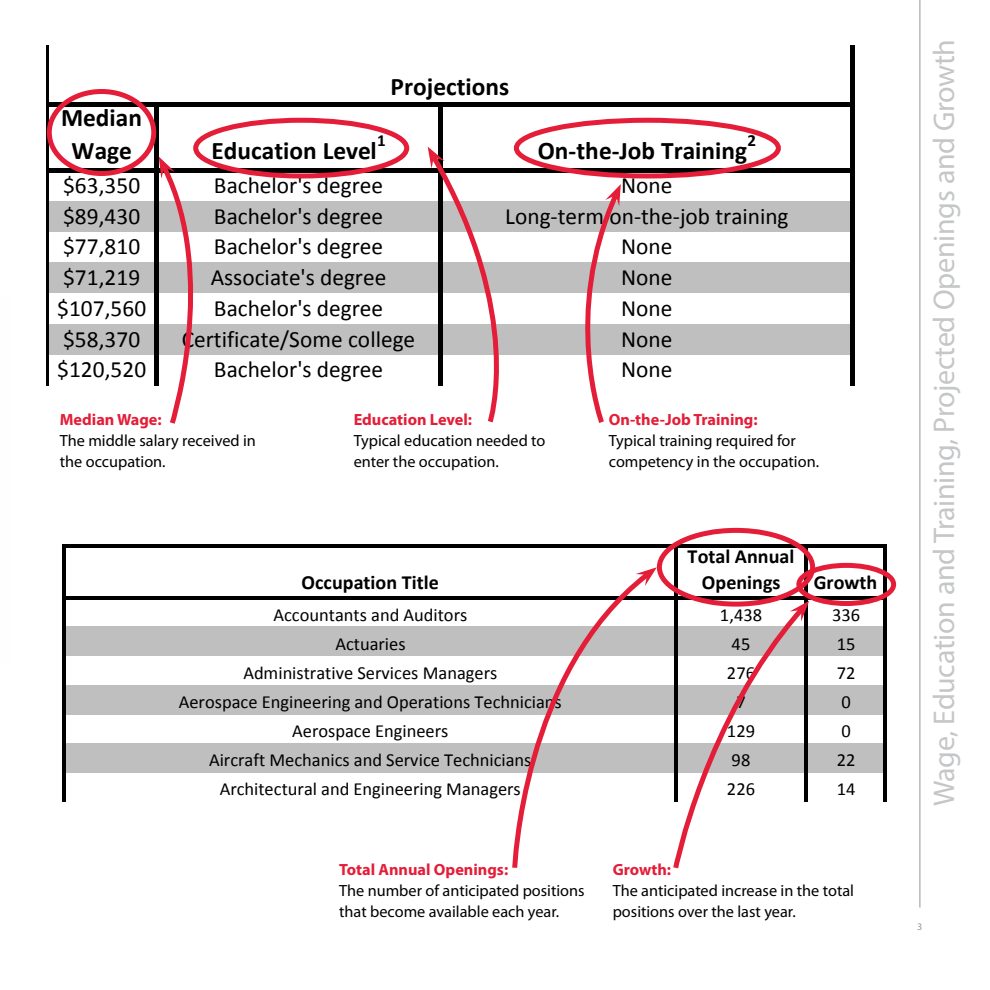
<style>
.page{position:relative;width:990px;height:990px;background:#fff}
.page>*{position:absolute;margin:0;border:0;box-sizing:border-box;transform-origin:0 0}
.t1{font:30px "Myriad Pro";letter-spacing:-.01em;color:#c4c6c8}
.t2{font:700 25.38px/33px "Calibri";color:#000;text-align:center}
.t3{font:23.38px "Calibri";color:#000}
.t4{font:700 20.12px/26.1px "Calibri";color:#000;text-align:center}
.t5{font:18.5px "Calibri";color:#000}
.t6{font:700 17px "Calibri";color:#000}
.t7{font:16.25px/21.2px "Myriad Pro";color:#000}
.t8{font:700 16.25px "Myriad Pro";color:#e41d38}
.t9{font:10px "Myriad Pro";color:#939598}
</style>
<div class="page">
<hr style="left:920px;top:0;width:1px;height:908px;background:#939598">
<div style="left:65px;top:627px;width:820px;height:29px;background:#bfbfbf"></div>
<div style="left:65px;top:685px;width:820px;height:29px;background:#bfbfbf"></div>
<div style="left:65px;top:743px;width:820px;height:30px;background:#bfbfbf"></div>
<hr style="left:63px;top:544px;width:3px;height:258px;background:#000">
<hr style="left:675px;top:547px;width:3px;height:255px;background:#000">
<hr style="left:804px;top:547px;width:3px;height:255px;background:#000">
<hr style="left:884px;top:547px;width:3px;height:255px;background:#000">
<hr style="left:66px;top:544px;width:821px;height:3px;background:#000">
<hr style="left:66px;top:596px;width:821px;height:3px;background:#000">
<div style="left:48px;top:201px;width:805px;height:31px;background:#bfbfbf"></div>
<div style="left:48px;top:262px;width:805px;height:31px;background:#bfbfbf"></div>
<div style="left:48px;top:324px;width:805px;height:31px;background:#bfbfbf"></div>
<hr style="left:47px;top:45px;width:2px;height:340px;background:#000">
<hr style="left:851px;top:45px;width:4px;height:340px;background:#000">
<hr style="left:154px;top:106px;width:4px;height:279px;background:#000">
<hr style="left:439px;top:106px;width:4px;height:279px;background:#000">
<hr style="left:49px;top:102px;width:806px;height:4px;background:#000">
<svg style="left:49px;top:168px;width:802px;height:4px;background:#30060b"></svg>
<div style="left:47px;top:89px;width:109px;height:87px;border:5px solid #e41d38;border-radius:50%"></div>
<div style="left:193px;top:118px;width:216px;height:60px;border:5px solid #e41d38;border-radius:50%"></div>
<div style="left:514px;top:118px;width:267px;height:60px;border:5px solid #e41d38;border-radius:50%"></div>
<svg style="left:158px;top:157px;width:60px;height:267px"></svg>
<svg style="left:427px;top:147px;width:97px;height:276px"></svg>
<svg style="left:585px;top:184px;width:36px;height:239px"></svg>
<div style="left:657px;top:528px;width:158px;height:79px;border:5px solid #e41d38;border-radius:50%"></div>
<div style="left:796px;top:563px;width:100px;height:43px;border:5px solid #e41d38;border-radius:50%"></div>
<svg style="left:510px;top:580px;width:144px;height:288px"></svg>
<svg style="left:636px;top:567px;width:21px;height:19px"></svg>
<svg style="left:671px;top:601px;width:138px;height:268px"></svg>
<h2 class="t2" style="left:61px;top:101px;width:82px">Median<br>Wage</h2>
<h2 class="t2" style="left:391px;top:70px;width:120px">Projections</h2>
<p class="t6" style="left:377px;top:130px;width:10px">1</p>
<h2 class="t2" style="left:211px;top:134px;width:167px">Education Level</h2>
<p class="t6" style="left:748px;top:130px;width:10px">2</p>
<h2 class="t2" style="left:538px;top:134px;width:211px">On-the-Job Training</h2>
<h3 class="t3" style="left:63px;top:171px;width:79px">$63,350</h3>
<h3 class="t3" style="left:214px;top:171px;width:171px">Bachelor's degree</h3>
<h3 class="t3" style="left:621px;top:171px;width:53px">None</h3>
<h3 class="t3" style="left:63px;top:201px;width:79px">$89,430</h3>
<h3 class="t3" style="left:214px;top:201px;width:171px">Bachelor's degree</h3>
<h3 class="t3" style="left:505px;top:201px;width:285px">Long-term on-the-job training</h3>
<h3 class="t3" style="left:63px;top:232px;width:79px">$77,810</h3>
<h3 class="t3" style="left:214px;top:232px;width:171px">Bachelor's degree</h3>
<h3 class="t3" style="left:621px;top:232px;width:53px">None</h3>
<h3 class="t3" style="left:63px;top:263px;width:79px">$71,219</h3>
<h3 class="t3" style="left:211px;top:263px;width:177px">Associate's degree</h3>
<h3 class="t3" style="left:621px;top:263px;width:53px">None</h3>
<h3 class="t3" style="left:57px;top:293px;width:91px">$107,560</h3>
<h3 class="t3" style="left:214px;top:293px;width:171px">Bachelor's degree</h3>
<h3 class="t3" style="left:621px;top:293px;width:53px">None</h3>
<h3 class="t3" style="left:63px;top:324px;width:79px">$58,370</h3>
<h3 class="t3" style="left:182px;top:324px;width:235px">Certificate/Some college</h3>
<h3 class="t3" style="left:621px;top:324px;width:53px">None</h3>
<h3 class="t3" style="left:57px;top:355px;width:91px">$120,520</h3>
<h3 class="t3" style="left:214px;top:355px;width:171px">Bachelor's degree</h3>
<h3 class="t3" style="left:621px;top:355px;width:53px">None</h3>
<p class="t8" style="left:60px;top:409px;width:103px">Median Wage:</p>
<p class="t7" style="left:60px;top:430px;width:198px">The middle salary received in the occupation.</p>
<p class="t8" style="left:354px;top:409px;width:120px">Education Level:</p>
<p class="t7" style="left:354px;top:430px;width:193px">Typical education needed to enter the occupation.</p>
<p class="t4" style="left:302px;top:569px;width:139px">Occupation Title</p>
<p class="t8" style="left:609px;top:409px;width:150px">On-the-Job Training:</p>
<p class="t7" style="left:609px;top:430px;width:212px">Typical training required for competency in the occupation.</p>
<p class="t4" style="left:688px;top:543px;width:108px">Total Annual<br>Openings</p>
<p class="t4" style="left:814px;top:569px;width:65px">Growth</p>
<p class="t5" style="left:273px;top:603px;width:195px">Accountants and Auditors</p>
<p class="t5" style="left:720px;top:603px;width:44px">1,438</p>
<p class="t5" style="left:832px;top:603px;width:30px">336</p>
<p class="t5" style="left:335px;top:632px;width:72px">Actuaries</p>
<p class="t5" style="left:732px;top:632px;width:20px">45</p>
<p class="t5" style="left:837px;top:632px;width:20px">15</p>
<p class="t5" style="left:243px;top:661px;width:255px">Administrative Services Managers</p>
<p class="t5" style="left:727px;top:661px;width:30px">276</p>
<p class="t5" style="left:837px;top:661px;width:20px">72</p>
<p class="t5" style="left:179px;top:690px;width:385px">Aerospace Engineering and Operations Technicians</p>
<p class="t5" style="left:736px;top:690px;width:11px">7</p>
<p class="t5" style="left:841px;top:690px;width:11px">0</p>
<p class="t5" style="left:292px;top:719px;width:158px">Aerospace Engineers</p>
<p class="t5" style="left:727px;top:719px;width:30px">129</p>
<p class="t5" style="left:841px;top:719px;width:11px">0</p>
<p class="t5" style="left:209px;top:748px;width:324px">Aircraft Mechanics and Service Technicians</p>
<p class="t5" style="left:732px;top:748px;width:20px">98</p>
<p class="t5" style="left:837px;top:749px;width:20px">22</p>
<p class="t5" style="left:220px;top:777px;width:303px">Architectural and Engineering Managers</p>
<p class="t5" style="left:727px;top:777px;width:30px">226</p>
<p class="t5" style="left:837px;top:778px;width:20px">14</p>
<p class="t8" style="left:339px;top:859px;width:171px">Total Annual Openings:</p>
<p class="t7" style="left:339px;top:880px;width:247px">The number of anticipated positions that become available each year.</p>
<p class="t8" style="left:613px;top:859px;width:60px">Growth:</p>
<p class="t7" style="left:613px;top:880px;width:243px">The anticipated increase in the total positions over the last year.</p>
<h1 class="t1" style="left:926px;top:806px;width:768px;rotate:-90deg">Wage, Education and Training, Projected Openings and Growth</h1>
<p class="t9" style="left:917px;top:920px;width:7px">3</p>
</div>
